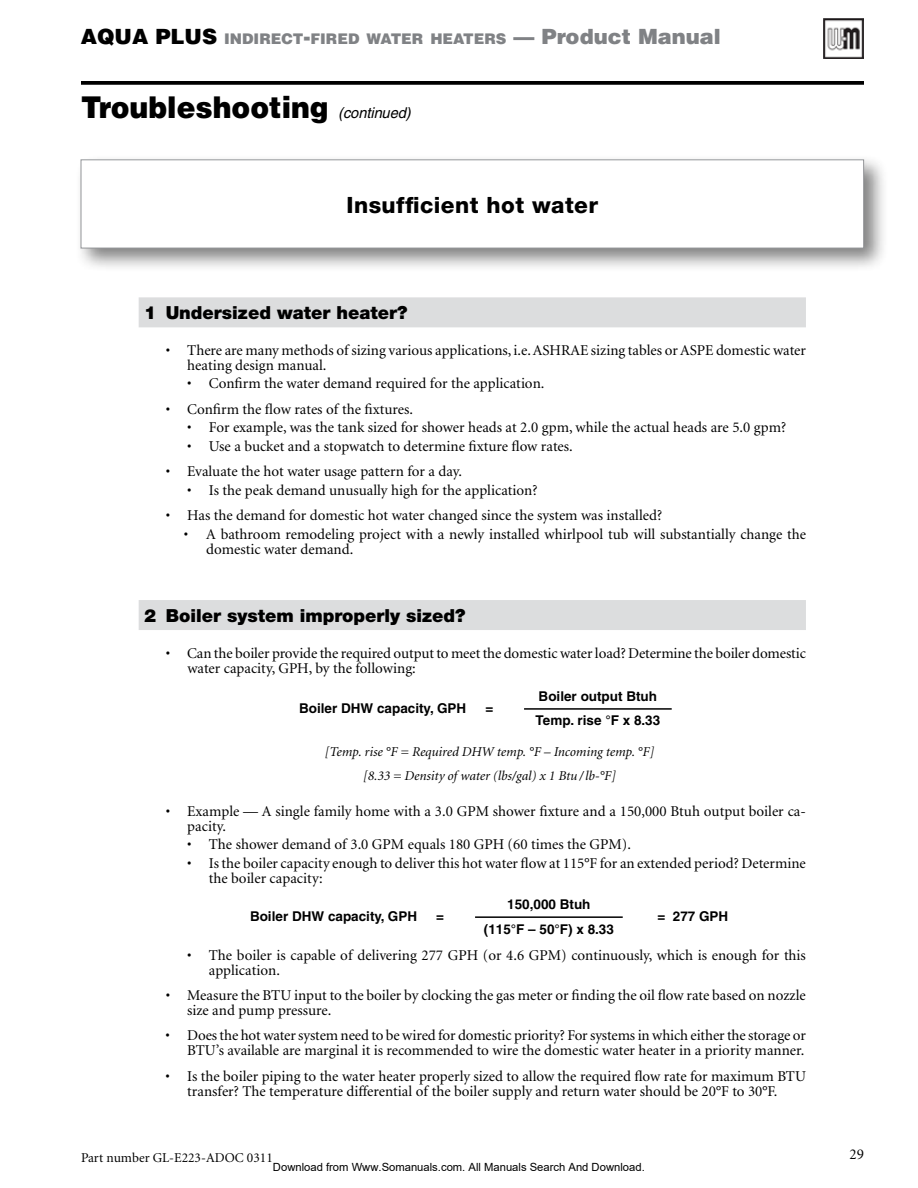
<style>
.page{position:relative;width:918px;height:1188px;background:#fff}
.page>*{position:absolute;margin:0;border:0;box-sizing:border-box;transform-origin:0 0}
.t1{font:900 30px "Helvetica";color:#000;scale:.94 1}
.t2{font:800 22.5px "Helvetica Neue";letter-spacing:.02em;color:#000}
.t3{font:900 18px "Helvetica Neue";color:#000}
.t4{font:15px/15px "Minion";color:#000}
.t5{font:900 14.7px "Helvetica";color:#808285}
.t6{font:700 13.5px/24.8px "Helvetica";color:#000}
.t7{font:italic 13.5px/23.7px "Minion";color:#000;text-align:center}
.t8{font:13.5px "Minion";color:#000}
.t9{font:11.25px "Arial";color:#000}
.s1{font-size:21px;color:#000}
.s2{font-size:21px}
.s3{font-weight:400;font-style:italic;font-size:15px}
</style>
<div class="page">
<svg style="left:81px;top:81px;width:783px;height:4px;background:#0f0f0f"></svg>
<div style="left:139px;top:297px;width:667px;height:30px;background:#dcddde"></div>
<div style="left:139px;top:600px;width:667px;height:30px;background:#dcddde"></div>
<hr style="left:524px;top:708px;width:148px;height:2px;background:#000">
<hr style="left:475px;top:916px;width:148px;height:2px;background:#000">
<div style="left:74px;top:153px;width:814px;height:120px;background:#000;opacity:.5"></div>
<div style="left:81px;top:160px;width:783px;height:88px;background:#fff"></div>
<div style="left:81px;top:159px;width:783px;height:89px;border:1px solid #939598"></div>
<img style="left:824px;top:18px;width:40px;height:41px">
<p class="t5" style="left:81px;top:29px;width:642px"><span class="s1">AQUA PLUS</span> INDIRECT<span class="s2">-</span>FIRED WATER HEATERS <span class="s2">—</span> <span class="s2">Product Manual</span></p>
<h1 class="t1" style="left:81px;top:88px;width:352px">Troubleshooting <span class="s3">(continued)</span></h1>
<h2 class="t2" style="left:347px;top:191px;width:253px">Insufficient hot water</h2>
<p class="t3" style="left:144px;top:302px;width:265px">1 Undersized water heater?</p>
<p class="t4" style="left:187px;top:343px;width:620px;text-indent:-22px">• There are many methods of sizing various applications, i.e.ASHRAE sizing tables orASPE domestic water heating design manual.</p>
<p class="t4" style="left:187px;top:377px;width:359px">• Confirm the water demand required for the application.</p>
<p class="t4" style="left:166px;top:402px;width:249px">• Confirm the flow rates of the fixtures.</p>
<p class="t4" style="left:187px;top:420px;width:600px">• For example, was the tank sized for shower heads at 2.0 gpm, while the actual heads are 5.0 gpm?</p>
<p class="t4" style="left:187px;top:439px;width:387px">• Use a bucket and a stopwatch to determine fixture flow rates.</p>
<p class="t4" style="left:166px;top:464px;width:298px">• Evaluate the hot water usage pattern for a day.</p>
<p class="t4" style="left:187px;top:483px;width:352px">• Is the peak demand unusually high for the application?</p>
<p class="t4" style="left:166px;top:508px;width:498px">• Has the demand for domestic hot water changed since the system was installed?</p>
<p class="t4" style="left:206px;top:527px;width:601px;text-indent:-23px">• A bathroom remodeling project with a newly installed whirlpool tub will substantially change the domestic water demand.</p>
<p class="t3" style="left:144px;top:605px;width:323px">2 Boiler system improperly sized?</p>
<p class="t4" style="left:187px;top:646px;width:620px;text-indent:-22px">• Can the boiler provide the required output to meet the domestic water load? Determine the boiler domestic water capacity, GPH, by the following:</p>
<p class="t6" style="left:299px;top:696px;width:169px">Boiler DHW capacity, GPH</p>
<p class="t6" style="left:485px;top:696px;width:9px">=</p>
<p class="t6" style="left:535px;top:683px;width:126px">Boiler output Btuh<br>Temp. rise °F x 8.33</p>
<p class="t7" style="left:324px;top:740px;width:332px">[Temp. rise °F = Required DHW temp. °F – Incoming temp. °F] [8.33 = Density of water (lbs/gal) x 1 Btu/lb-°F]</p>
<p class="t4" style="left:187px;top:804px;width:620px;text-indent:-22px">• Example — A single family home with a 3.0 GPM shower fixture and a 150,000 Btuh output boiler ca&shy;pacity.</p>
<p class="t4" style="left:187px;top:838px;width:445px">• The shower demand of 3.0 GPM equals 180 GPH (60 times the GPM).</p>
<p class="t4" style="left:209px;top:856px;width:599px;text-indent:-22px">• Is the boiler capacity enough to deliver this hot water flow at 115°F for an extended period? Determine the boiler capacity:</p>
<p class="t6" style="left:250px;top:904px;width:169px">Boiler DHW capacity, GPH</p>
<p class="t6" style="left:436px;top:904px;width:9px">=</p>
<p class="t6" style="left:484px;top:892px;width:132px;text-align:center">150,000 Btuh<br>(115°F – 50°F) x 8.33</p>
<p class="t6" style="left:657px;top:904px;width:72px">= 277 GPH</p>
<p class="t4" style="left:209px;top:948px;width:599px;text-indent:-22px">• The boiler is capable of delivering 277 GPH (or 4.6 GPM) continuously, which is enough for this application.</p>
<p class="t4" style="left:187px;top:988px;width:620px;text-indent:-21px">• Measure the BTU input to the boiler by clocking the gas meter or finding the oil flow rate based on nozzle size and pump pressure.</p>
<p class="t4" style="left:166px;top:1029px;width:642px;text-align:right">• Does the hot water system need to be wired for domestic priority? For systems in which either the storage or<br>BTU’s available are marginal it is recommended to wire the domestic water heater in a priority manner.</p>
<p class="t4" style="left:166px;top:1069px;width:642px;text-align:center">• Is the boiler piping to the water heater properly sized to allow the required flow rate for maximum BTU transfer? The temperature differential of the boiler supply and return water should be 20°F to 30°F.</p>
<p class="t8" style="left:81px;top:1151px;width:193px">Part number GL-E223-ADOC 0311</p>
<p class="t4" style="left:850px;top:1147px;width:16px">29</p>
<p class="t9" style="left:273px;top:1160px;width:373px">Download from Www.Somanuals.com. All Manuals Search And Download.</p>
</div>
